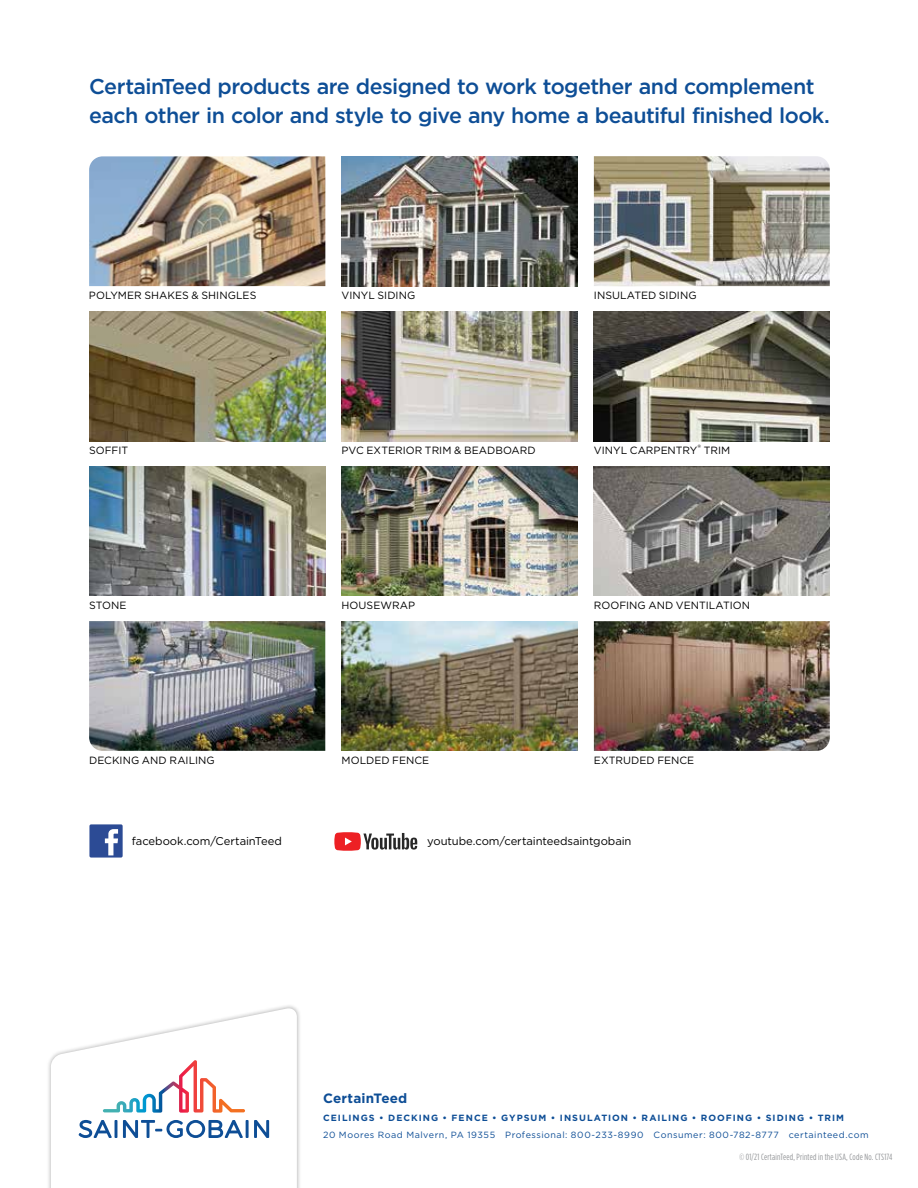
<style>
.page{position:relative;width:918px;height:1188px;background:#fff}
.page>*{position:absolute;margin:0;border:0;box-sizing:border-box;transform-origin:0 0}
.t1{font:500 21.45px/28.5px "Gotham";letter-spacing:-.025em;color:#0e4e96}
.t2{font:700 13.5px "Gotham";letter-spacing:.015em;color:#0e4e96}
.t3{font:11.25px "Gotham";letter-spacing:-.005em;color:#000}
.t4{font:10.5px "Gotham";letter-spacing:.005em;color:#000}
.t5{font:9px "Gotham";letter-spacing:.055em;color:#0e4e96}
.t6{font:700 9px "Gotham";letter-spacing:.11em;color:#0e4e96}
.t7{font:9px "Gotham Condensed";letter-spacing:.02em;color:#939598}
</style>
<div class="page">
<div style="left:46px;top:1004px;width:256px;height:184px;background:#000;opacity:.3"></div>
<svg style="left:51px;top:1007px;width:246px;height:181px"></svg>
<svg style="left:79px;top:1120px;width:38px;height:18px"></svg>
<svg style="left:123px;top:1120px;width:120px;height:18px"></svg>
<hr style="left:246px;top:1120px;width:3px;height:18px;background:#0e4e96">
<svg style="left:254px;top:1120px;width:15px;height:18px"></svg>
<svg style="left:103px;top:1060px;width:142px;height:53px"></svg>
<div style="left:89px;top:824px;width:34px;height:34px;background:#2c4b95;border-radius:2px"></div>
<svg style="left:105px;top:829px;width:13px;height:26px"></svg>
<img style="left:342px;top:311px;width:236px;height:130px">
<img style="left:594px;top:311px;width:236px;height:130px">
<img style="left:594px;top:466px;width:236px;height:130px">
<img style="left:342px;top:466px;width:235px;height:130px">
<img style="left:594px;top:621px;width:236px;height:130px">
<img style="left:342px;top:156px;width:236px;height:130px">
<img style="left:89px;top:311px;width:236px;height:130px">
<img style="left:89px;top:466px;width:236px;height:130px">
<img style="left:342px;top:621px;width:236px;height:130px">
<img style="left:89px;top:621px;width:236px;height:130px">
<img style="left:89px;top:156px;width:236px;height:130px">
<img style="left:594px;top:156px;width:236px;height:130px">
<svg style="left:334px;top:832px;width:83px;height:19px"></svg>
<h1 class="t1" style="left:89px;top:72px;width:742px">CertainTeed products are designed to work together and complement each other in color and style to give any home a beautiful finished look.</h1>
<p class="t4" style="left:89px;top:289px;width:169px">POLYMER SHAKES &amp; SHINGLES</p>
<p class="t4" style="left:342px;top:289px;width:75px">VINYL SIDING</p>
<p class="t4" style="left:594px;top:289px;width:104px">INSULATED SIDING</p>
<p class="t4" style="left:89px;top:444px;width:40px">SOFFIT</p>
<p class="t4" style="left:342px;top:444px;width:196px">PVC EXTERIOR TRIM &amp; BEADBOARD</p>
<p class="t4" style="left:594px;top:444px;width:138px">VINYL CARPENTRY<sup>®</sup> TRIM</p>
<p class="t4" style="left:89px;top:599px;width:39px">STONE</p>
<p class="t4" style="left:342px;top:599px;width:75px">HOUSEWRAP</p>
<p class="t4" style="left:594px;top:599px;width:158px">ROOFING AND VENTILATION</p>
<p class="t4" style="left:89px;top:754px;width:127px">DECKING AND RAILING</p>
<p class="t4" style="left:342px;top:754px;width:89px">MOLDED FENCE</p>
<p class="t4" style="left:594px;top:754px;width:102px">EXTRUDED FENCE</p>
<p class="t3" style="left:132px;top:834px;width:152px">facebook.com/CertainTeed</p>
<p class="t3" style="left:427px;top:834px;width:206px">youtube.com/certainteedsaintgobain</p>
<p class="t2" style="left:323px;top:1090px;width:86px">CertainTeed</p>
<p class="t6" style="left:323px;top:1112px;width:522px">CEILINGS • DECKING • FENCE • GYPSUM • INSULATION • RAILING • ROOFING • SIDING • TRIM</p>
<p class="t5" style="left:323px;top:1129px;width:547px">20 Moores Road Malvern, PA 19355 Professional: 800-233-8990 Consumer: 800-782-8777 certainteed.com</p>
<p class="t7" style="left:740px;top:1151px;width:154px">© 01/21 CertainTeed, Printed in the USA, Code No. CTS174</p>
</div>
